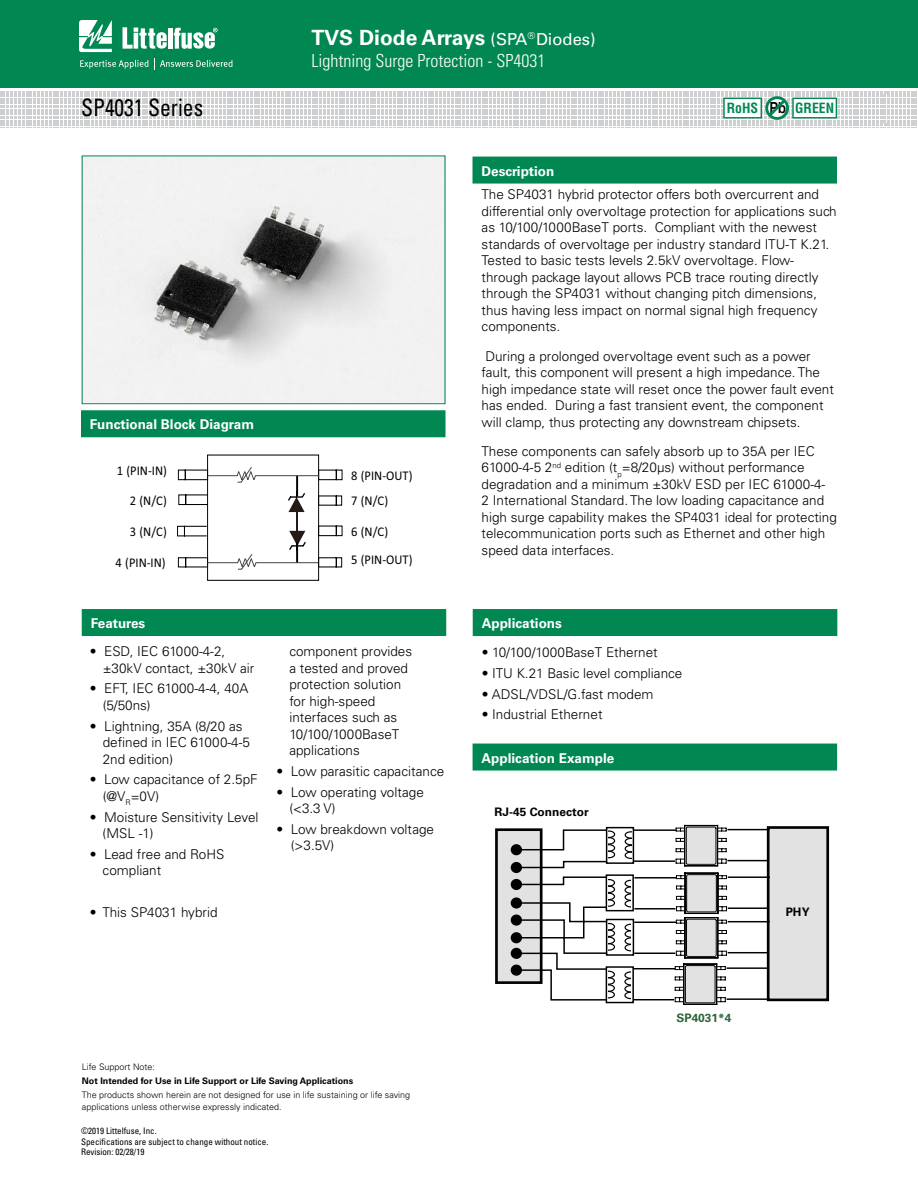
<style>
.page{position:relative;width:918px;height:1188px;background:#fff}
.page>*{position:absolute;margin:0;border:0;box-sizing:border-box;transform-origin:0 0}
.t1{font:condensed 24px "Univers LT Std";color:#000;scale:.9 1}
.t2{font:700 21px "Univers LT Std";color:#fff}
.t3{font:300 condensed 18px "Univers LT Std";color:#fff}
.t4{font:700 condensed 13.8px "Helvetica LT Std";color:#008752}
.t5{font:300 13.5px/16.5px "Univers LT Std";color:#000}
.t6{font:700 13.5px "Univers LT Std";color:#fff}
.t7{font:13.35px "Calibri";color:#000100;scale:.94 1}
.t8{font:700 11.7px "Univers LT Std";letter-spacing:.005em;color:#000100}
.t9{font:700 11.7px "Univers LT Std";color:#2f653a}
.t10{font:300 9px/12px "Univers LT Std";color:#000}
.t11{font:condensed 9px/10.8px "Univers LT Std";color:#000}
.t12{font:700 9px "Univers LT Std";color:#000}
.s1{font-weight:400;font-size:16.5px}
.s2{font-family:"Univers LT Std";font-stretch:expanded;font-size:15.3px;color:#000}
</style>
<div class="page">
<div style="left:0;top:0;width:918px;height:88px;background:#008752"></div>
<svg style="left:79px;top:20px;width:33px;height:32px"></svg>
<hr style="left:168px;top:28px;width:4px;height:21px;background:#fff">
<svg style="left:174px;top:28px;width:44px;height:21px"></svg>
<svg style="left:122px;top:27px;width:45px;height:22px"></svg>
<svg style="left:80px;top:58px;width:152px;height:11px"></svg>
<div style="left:472px;top:157px;width:365px;height:27px;background:#008752"></div>
<div style="left:473px;top:609px;width:364px;height:27px;background:#008752"></div>
<div style="left:82px;top:609px;width:364px;height:27px;background:#008752"></div>
<div style="left:81px;top:410px;width:365px;height:27px;background:#008752"></div>
<svg style="left:0;top:91px;width:917px;height:35px"></svg>
<div style="left:793px;top:98px;width:43px;height:20px;background:#fff"></div>
<div style="left:792px;top:98px;width:45px;height:20px;border:1px solid #008752"></div>
<img style="left:84px;top:158px;width:359px;height:244px">
<div style="left:82px;top:156px;width:363px;height:248px;border:1px solid #008752"></div>
<div style="left:207px;top:455px;width:112px;height:126px;border:1px solid #000100"></div>
<svg style="left:177px;top:466px;width:166px;height:104px"></svg>
<div style="left:473px;top:744px;width:364px;height:27px;background:#008752"></div>
<div style="left:770px;top:828px;width:58px;height:172px;background:#e3e2e3"></div>
<div style="left:767px;top:826px;width:62px;height:175px;border:3px solid #000100"></div>
<div style="left:496px;top:830px;width:45px;height:153px;background:#e3e2e3"></div>
<div style="left:495px;top:828px;width:48px;height:156px;border:3px solid #000100"></div>
<div style="left:512px;top:899px;width:9px;height:8px;background:#000100;border-radius:50%"></div>
<div style="left:511px;top:897px;width:11px;height:12px;border:3px solid #000100;border-radius:50%"></div>
<div style="left:512px;top:916px;width:9px;height:8px;background:#000100;border-radius:50%"></div>
<div style="left:511px;top:915px;width:11px;height:11px;border:3px solid #000100;border-radius:50%"></div>
<div style="left:512px;top:949px;width:9px;height:9px;background:#000100;border-radius:50%"></div>
<div style="left:511px;top:948px;width:11px;height:11px;border:3px solid #000100;border-radius:50%"></div>
<div style="left:512px;top:845px;width:9px;height:9px;background:#000100;border-radius:50%"></div>
<div style="left:511px;top:844px;width:11px;height:11px;border:3px solid #000100;border-radius:50%"></div>
<div style="left:512px;top:863px;width:9px;height:9px;background:#000100;border-radius:50%"></div>
<div style="left:511px;top:862px;width:11px;height:11px;border:3px solid #000100;border-radius:50%"></div>
<div style="left:512px;top:880px;width:9px;height:9px;background:#000100;border-radius:50%"></div>
<div style="left:511px;top:879px;width:11px;height:11px;border:3px solid #000100;border-radius:50%"></div>
<div style="left:512px;top:934px;width:9px;height:8px;background:#000100;border-radius:50%"></div>
<div style="left:511px;top:932px;width:11px;height:11px;border:3px solid #000100;border-radius:50%"></div>
<div style="left:512px;top:966px;width:9px;height:8px;background:#000100;border-radius:50%"></div>
<div style="left:511px;top:965px;width:11px;height:11px;border:3px solid #000100;border-radius:50%"></div>
<svg style="left:520px;top:825px;width:207px;height:180px"></svg>
<hr style="left:633px;top:999px;width:41px;height:1px;background:#000100">
<hr style="left:727px;top:829px;width:43px;height:1px;background:#000100">
<hr style="left:727px;top:860px;width:41px;height:1px;background:#000100">
<hr style="left:728px;top:876px;width:42px;height:2px;background:#000100">
<hr style="left:728px;top:907px;width:41px;height:2px;background:#000100">
<hr style="left:728px;top:921px;width:42px;height:1px;background:#000100">
<hr style="left:728px;top:952px;width:41px;height:1px;background:#000100">
<hr style="left:727px;top:967px;width:42px;height:2px;background:#000100">
<hr style="left:727px;top:998px;width:41px;height:2px;background:#000100">
<h2 class="t2" style="left:312px;top:25px;width:286px">TVS Diode Arrays <span class="s1">(SPA</span> <sup>®</sup> <span class="s1">Diodes)</span></h2>
<h1 class="t1" style="left:81px;top:92px;width:137px">SP4031 Series</h1>
<h3 class="t3" style="left:312px;top:50px;width:235px">Lightning Surge Protection - SP4031</h3>
<p class="t6" style="left:481px;top:163px;width:74px">Description</p>
<p class="t4" style="left:727px;top:99px;width:109px">RoHS <span class="s2">Pb</span> GREEN</p>
<p class="t6" style="left:90px;top:417px;width:166px">Functional Block Diagram</p>
<p class="t7" style="left:117px;top:462px;width:55px">1 (PIN-IN)</p>
<p class="t7" style="left:130px;top:491px;width:41px">2 (N/C)</p>
<p class="t7" style="left:130px;top:522px;width:41px">3 (N/C)</p>
<p class="t7" style="left:351px;top:467px;width:67px">8 (PIN-OUT)</p>
<p class="t7" style="left:351px;top:492px;width:41px">7 (N/C)</p>
<p class="t7" style="left:351px;top:522px;width:41px">6 (N/C)</p>
<p class="t7" style="left:115px;top:553px;width:55px">4 (PIN-IN)</p>
<p class="t7" style="left:351px;top:550px;width:67px">5 (PIN-OUT)</p>
<p class="t6" style="left:91px;top:616px;width:56px">Features</p>
<p class="t5" style="left:103px;top:643px;width:153px;text-indent:-13px">• ESD, IEC 61000-4-2, ±30kV contact, ±30kV air</p>
<p class="t5" style="left:103px;top:680px;width:147px;text-indent:-13px">• EFT, IEC 61000-4-4, 40A (5/50ns)</p>
<p class="t5" style="left:103px;top:718px;width:149px;text-indent:-13px">• Lightning, 35A (8/20 as defined in IEC 61000-4-5<br>2nd edition)</p>
<p class="t5" style="left:103px;top:771px;width:157px;text-indent:-13px">• Low capacitance of 2.5pF (@V<sub>R</sub>=0V)</p>
<p class="t5" style="left:103px;top:809px;width:157px;text-indent:-13px">• Moisture Sensitivity Level (MSL -1)</p>
<p class="t5" style="left:103px;top:846px;width:123px;text-indent:-13px">• Lead free and RoHS compliant</p>
<p class="t5" style="left:90px;top:904px;width:129px">• This SP4031 hybrid</p>
<p class="t5" style="left:289px;top:643px;width:124px">component provides a tested and proved protection solution for high-speed interfaces such as<br>10/100/1000BaseT applications</p>
<p class="t5" style="left:277px;top:763px;width:169px">• Low parasitic capacitance</p>
<p class="t5" style="left:289px;top:784px;width:136px;text-indent:-13px">• Low operating voltage (&lt;3.3 V)</p>
<p class="t5" style="left:291px;top:821px;width:145px;text-indent:-14px">• Low breakdown voltage (&gt;3.5V)</p>
<p class="t10" style="left:82px;top:1061px;width:75px">Life Support Note:</p>
<p class="t12" style="left:82px;top:1076px;width:273px">Not Intended for Use in Life Support or Life Saving Applications</p>
<p class="t10" style="left:82px;top:1089px;width:330px">The products shown herein are not designed for use in life sustaining or life saving applications unless otherwise expressly indicated.</p>
<p class="t11" style="left:81px;top:1126px;width:189px">©2019 Littelfuse, Inc.<br>Specifications are subject to change without notice.</p>
<p class="t11" style="left:81px;top:1147px;width:65px">Revision: 02/28/19</p>
<p class="t5" style="left:482px;top:186px;width:356px">The SP4031 hybrid protector offers both overcurrent and differential only overvoltage protection for applications such as 10/100/1000BaseT ports. Compliant with the newest standards of overvoltage per industry standard ITU-T K.21.<br>Tested to basic tests levels 2.5kV overvoltage. Flow&shy;through package layout allows PCB trace routing directly through the SP4031 without changing pitch dimensions, thus having less impact on normal signal high frequency components.</p>
<p class="t5" style="left:482px;top:348px;width:354px">During a prolonged overvoltage event such as a power fault, this component will present a high impedance. The high impedance state will reset once the power fault event has ended. During a fast transient event, the component will clamp, thus protecting any downstream chipsets.</p>
<p class="t5" style="left:482px;top:443px;width:357px">These components can safely absorb up to 35A per IEC 61000-4-5 2<sup>nd</sup> edition (t<sub>p</sub>=8/20μs) without performance degradation and a minimum ±30kV ESD per IEC 61000-4-<br>2 International Standard. The low loading capacitance and high surge capability makes the SP4031 ideal for protecting telecommunication ports such as Ethernet and other high speed data interfaces.</p>
<p class="t6" style="left:482px;top:616px;width:82px">Applications</p>
<p class="t5" style="left:482px;top:644px;width:178px">• 10/100/1000BaseT Ethernet</p>
<p class="t5" style="left:482px;top:665px;width:202px">• ITU K.21 Basic level compliance</p>
<p class="t5" style="left:482px;top:686px;width:173px">• ADSL/VDSL/G.fast modem</p>
<p class="t5" style="left:482px;top:706px;width:122px">• Industrial Ethernet</p>
<p class="t6" style="left:482px;top:750px;width:134px">Application Example</p>
<p class="t8" style="left:495px;top:805px;width:96px">RJ-45 Connector</p>
<p class="t9" style="left:677px;top:1011px;width:56px">SP4031*4</p>
<p class="t8" style="left:786px;top:905px;width:25px">PHY</p>
</div>
